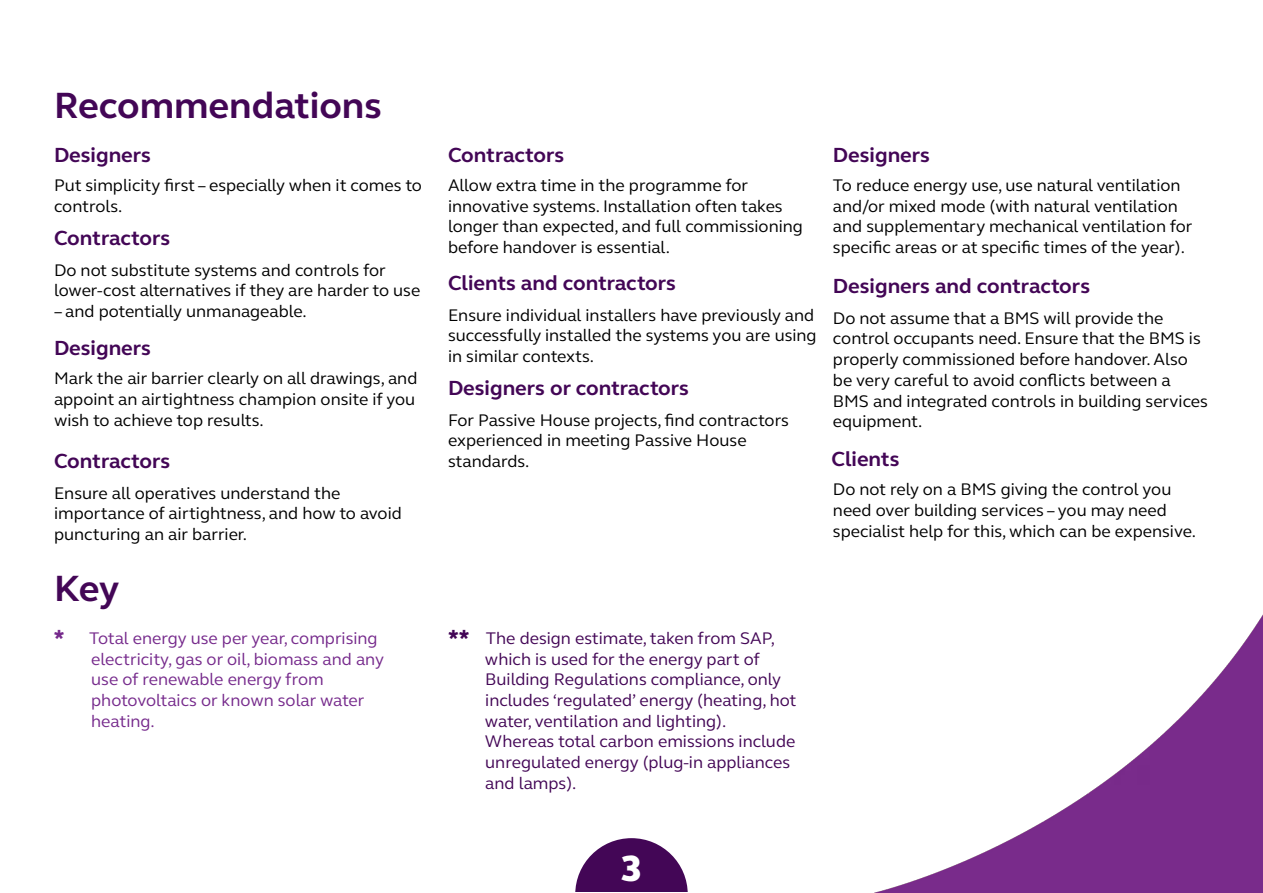
<style>
.page{position:relative;width:1263px;height:893px;background:#fff}
.page>*{position:absolute;margin:0;border:0;box-sizing:border-box;transform-origin:0 0}
.t1{font:700 37.5px "FS Elliot";color:#430656}
.t2{font:800 37.5px "FS Elliot";color:#fff}
.t3{font:700 21px "FS Elliot";color:#430656}
.t4{font:17.25px/20.7px "FS Elliot";color:#000}
.t5{font:17.25px/20.7px "FS Elliot";color:#430656}
.t6{font:17.25px/20.7px "FS Elliot";color:#762a8c}
.s1{font-weight:800;font-size:21px}
</style>
<div class="page">
<svg style="left:575px;top:838px;width:113px;height:54px"></svg>
<img style="left:874px;top:614px;width:389px;height:279px">
<h1 class="t1" style="left:54px;top:80px;width:329px">Recommendations</h1>
<p class="t3" style="left:54px;top:141px;width:98px">Designers</p>
<p class="t4" style="left:54px;top:174px;width:369px">Put simplicity first – especially when it comes to controls.</p>
<p class="t3" style="left:54px;top:224px;width:118px">Contractors</p>
<p class="t4" style="left:54px;top:259px;width:368px">Do not substitute systems and controls for lower-cost alternatives if they are harder to use</p>
<p class="t4" style="left:54px;top:300px;width:254px">– and potentially unmanageable.</p>
<p class="t3" style="left:54px;top:334px;width:98px">Designers</p>
<p class="t4" style="left:54px;top:368px;width:365px;text-align:justify">Mark the air barrier clearly on all drawings, and appoint an airtightness champion onsite if you wish to achieve top results.</p>
<p class="t3" style="left:54px;top:447px;width:118px">Contractors</p>
<p class="t4" style="left:54px;top:482px;width:349px">Ensure all operatives understand the importance of airtightness, and how to avoid puncturing an air barrier.</p>
<h1 class="t1" style="left:54px;top:564px;width:67px">Key</h1>
<p class="t3" style="left:448px;top:140px;width:118px">Contractors</p>
<p class="t4" style="left:448px;top:174px;width:356px">Allow extra time in the programme for innovative systems. Installation often takes longer than expected, and full commissioning before handover is essential.</p>
<p class="t3" style="left:448px;top:269px;width:229px">Clients and contractors</p>
<p class="t4" style="left:448px;top:304px;width:370px">Ensure individual installers have previously and successfully installed the systems you are using in similar contexts.</p>
<p class="t3" style="left:448px;top:374px;width:242px">Designers or contractors</p>
<p class="t4" style="left:448px;top:409px;width:342px">For Passive House projects, find contractors experienced in meeting Passive House standards.</p>
<p class="t6" style="left:91px;top:627px;width:294px;text-indent:-37px"><span class="s1">*</span> Total energy use per year, comprising electricity, gas or oil, biomass and any use of renewable energy from photovoltaics or known solar water heating.</p>
<p class="t5" style="left:485px;top:627px;width:313px;text-indent:-37px"><span class="s1">**</span> The design estimate, taken from SAP, which is used for the energy part of Building Regulations compliance, only includes ‘regulated’ energy (heating, hot water, ventilation and lighting).<br>Whereas total carbon emissions include unregulated energy (plug-in appliances and lamps).</p>
<p class="t3" style="left:833px;top:140px;width:98px">Designers</p>
<p class="t4" style="left:833px;top:174px;width:361px">To reduce energy use, use natural ventilation and/or mixed mode (with natural ventilation and supplementary mechanical ventilation for specific areas or at specific times of the year).</p>
<p class="t3" style="left:833px;top:272px;width:259px">Designers and contractors</p>
<p class="t4" style="left:833px;top:307px;width:376px">Do not assume that a BMS will provide the control occupants need. Ensure that the BMS is properly commissioned before handover. Also be very careful to avoid conflicts between a BMS and integrated controls in building services equipment.</p>
<p class="t3" style="left:831px;top:445px;width:69px">Clients</p>
<p class="t4" style="left:833px;top:479px;width:365px">Do not rely on a BMS giving the control you need over building services – you may need specialist help for this, which can be expensive.</p>
<h1 class="t2" style="left:621px;top:843px;width:23px">3</h1>
</div>
